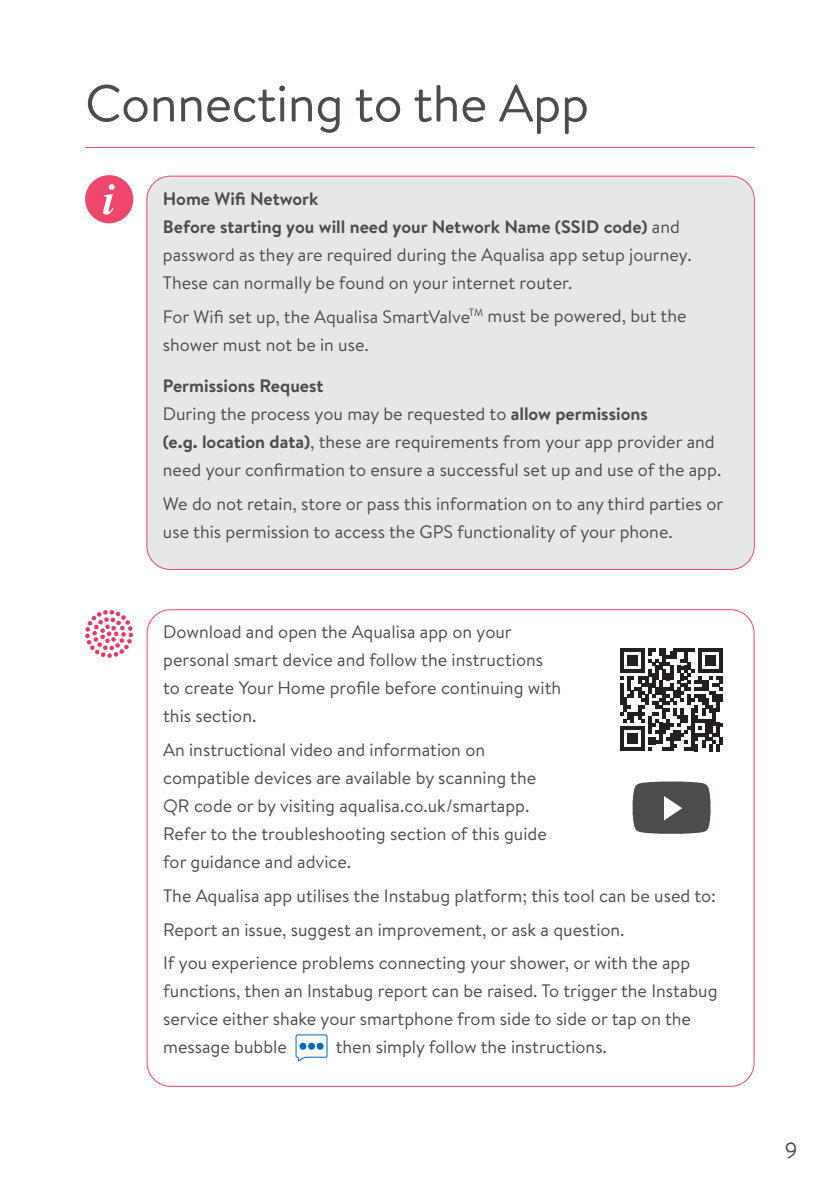
<style>
.page{position:relative;width:840px;height:1191px;background:#fff}
.page>*{position:absolute;margin:0;border:0;box-sizing:border-box;transform-origin:0 0}
.t1{font:52px "Brandon Text";letter-spacing:-.01em;color:#4b4c4d}
.t2{font:22px "Brandon Text";color:#4b4c4d}
.t3{font:18px/28px "Brandon Text";color:#4b4c4d}
.s1{font-weight:700}
</style>
<div class="page">
<hr style="left:85px;top:147px;width:669px;height:1px;background:#ef466e">
<svg style="left:620px;top:648px;width:102px;height:103px"></svg>
<svg style="left:295px;top:1034px;width:32px;height:27px"></svg>
<div style="left:299px;top:1042px;width:7px;height:7px;background:#016ab6;border-radius:50%"></div>
<div style="left:308px;top:1042px;width:7px;height:7px;background:#016ab6;border-radius:50%"></div>
<svg style="left:316px;top:1042px;width:7px;height:7px"></svg>
<svg style="left:85px;top:610px;width:48px;height:48px"></svg>
<svg style="left:632px;top:781px;width:79px;height:53px"></svg>
<div style="left:147px;top:176px;width:607px;height:393px;background:#e6e7e9;border-radius:24px"></div>
<div style="left:85px;top:175px;width:48px;height:48px;background:#ef466e;border-radius:50%"></div>
<svg style="left:103px;top:184px;width:12px;height:31px"></svg>
<p class="t1" style="left:85px;top:68px;width:505px">Connecting to the App</p>
<p class="t3" style="left:163px;top:184px;width:530px"><span class="s1">Home Wifi Network<br>Before starting you will need your Network Name (SSID code)</span> and password as they are required during the Aqualisa app setup journey.<br>These can normally be found on your internet router.</p>
<p class="t3" style="left:163px;top:302px;width:525px">For Wifi set up, the Aqualisa SmartValve<sup>TM</sup> must be powered, but the shower must not be in use.</p>
<p class="t3" style="left:163px;top:371px;width:559px"><span class="s1">Permissions Request<br></span>During the process you may be requested to <span class="s1">allow permissions<br>(e.g. location data)</span>, these are requirements from your app provider and need your confirmation to ensure a successful set up and use of the app.</p>
<p class="t3" style="left:163px;top:489px;width:562px">We do not retain, store or pass this information on to any third parties or use this permission to access the GPS functionality of your phone.</p>
<p class="t3" style="left:163px;top:617px;width:399px">Download and open the Aqualisa app on your personal smart device and follow the instructions to create Your Home profile before continuing with this section.</p>
<p class="t3" style="left:163px;top:735px;width:385px">An instructional video and information on compatible devices are available by scanning the QR code or by visiting aqualisa.co.uk/smartapp.<br>Refer to the troubleshooting section of this guide for guidance and advice.</p>
<p class="t3" style="left:163px;top:878px;width:554px;line-height:33.6px">The Aqualisa app utilises the Instabug platform; this tool can be used to:<br>Report an issue, suggest an improvement, or ask a question.<br>If you experience problems connecting your shower, or with the app</p>
<p class="t3" style="left:163px;top:976px;width:555px">functions, then an Instabug report can be raised. To trigger the Instabug service either shake your smartphone from side to side or tap on the message bubble</p>
<p class="t3" style="left:335px;top:1032px;width:273px">then simply follow the instructions.</p>
<p class="t2" style="left:784px;top:1134px;width:14px">9</p>
</div>
